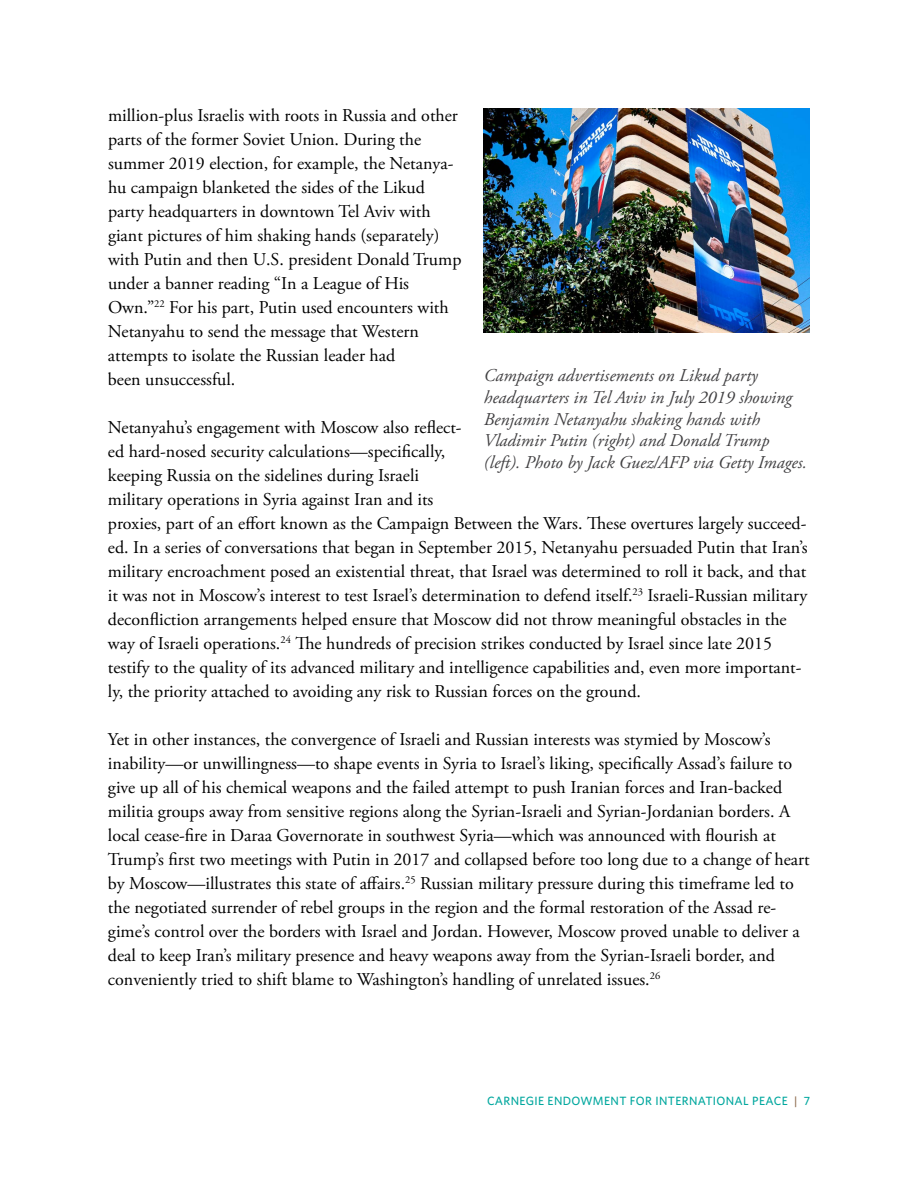
<style>
.page{position:relative;width:918px;height:1188px;background:#fff}
.page>*{position:absolute;margin:0;border:0;box-sizing:border-box;transform-origin:0 0}
.t1{font:18px/24px "Adobe Garamond Pro";color:#000}
.t2{font:italic 18px/21.6px "Adobe Garamond Pro";color:#414042}
.t3{font:500 12px "Whitney";letter-spacing:.03em;color:#00a79e}
.s1{color:#8f6d50}
</style>
<div class="page">
<img style="left:484px;top:108px;width:326px;height:224px">
<p class="t1" style="left:108px;top:104px;width:355px">million-plus Israelis with roots in Russia and other parts of the former Soviet Union. During the summer 2019 election, for example, the Netanya&shy;hu campaign blanketed the sides of the Likud party headquarters in downtown Tel Aviv with giant pictures of him shaking hands (separately) with Putin and then U.S. president Donald Trump under a banner reading “In a League of His Own.”<sup>22</sup> For his part, Putin used encounters with Netanyahu to send the message that Western attempts to isolate the Russian leader had<br>been unsuccessful.</p>
<p class="t1" style="left:108px;top:416px;width:701px">Netanyahu’s engagement with Moscow also reflect-<br>ed hard-nosed security calculations—specifically,<br>keeping Russia on the sidelines during Israeli<br>military operations in Syria against Iran and its<br>proxies, part of an effort known as the Campaign Between the Wars. These overtures largely succeed&shy;ed. In a series of conversations that began in September 2015, Netanyahu persuaded Putin that Iran’s military encroachment posed an existential threat, that Israel was determined to roll it back, and that it was not in Moscow’s interest to test Israel’s determination to defend itself.<sup>23</sup> Israeli-Russian military deconfliction arrangements helped ensure that Moscow did not throw meaningful obstacles in the way of Israeli operations.<sup>24</sup> The hundreds of precision strikes conducted by Israel since late 2015 testify to the quality of its advanced military and intelligence capabilities and, even more important&shy;ly, the priority attached to avoiding any risk to Russian forces on the ground.</p>
<p class="t1" style="left:108px;top:728px;width:703px">Yet in other instances, the convergence of Israeli and Russian interests was stymied by Moscow’s inability—or unwillingness—to shape events in Syria to Israel’s liking, specifically Assad’s failure to give up all of his chemical weapons and the failed attempt to push Iranian forces and Iran-backed militia groups away from sensitive regions along the Syrian-Israeli and Syrian-Jordanian borders. A local cease-fire in Daraa Governorate in southwest Syria—which was announced with flourish at Trump’s first two meetings with Putin in 2017 and collapsed before too long due to a change of heart by Moscow—illustrates this state of affairs.<sup>25</sup> Russian military pressure during this timeframe led to the negotiated surrender of rebel groups in the region and the formal restoration of the Assad re&shy;gime’s control over the borders with Israel and Jordan. However, Moscow proved unable to deliver a deal to keep Iran’s military presence and heavy weapons away from the Syrian-Israeli border, and conveniently tried to shift blame to Washington’s handling of unrelated issues.<sup>26</sup></p>
<p class="t2" style="left:484px;top:365px;width:325px">Campaign advertisements on Likud party headquarters in Tel Aviv in July 2019 showing Benjamin Netanyahu shaking hands with Vladimir Putin (right) and Donald Trump (left). Photo by Jack Guez/AFP via Getty Images.</p>
<p class="t3" style="left:487px;top:1093px;width:325px">CARNEGIE ENDOWMENT FOR INTERNATIONAL PEACE <span class="s1">|</span> 7</p>
</div>
